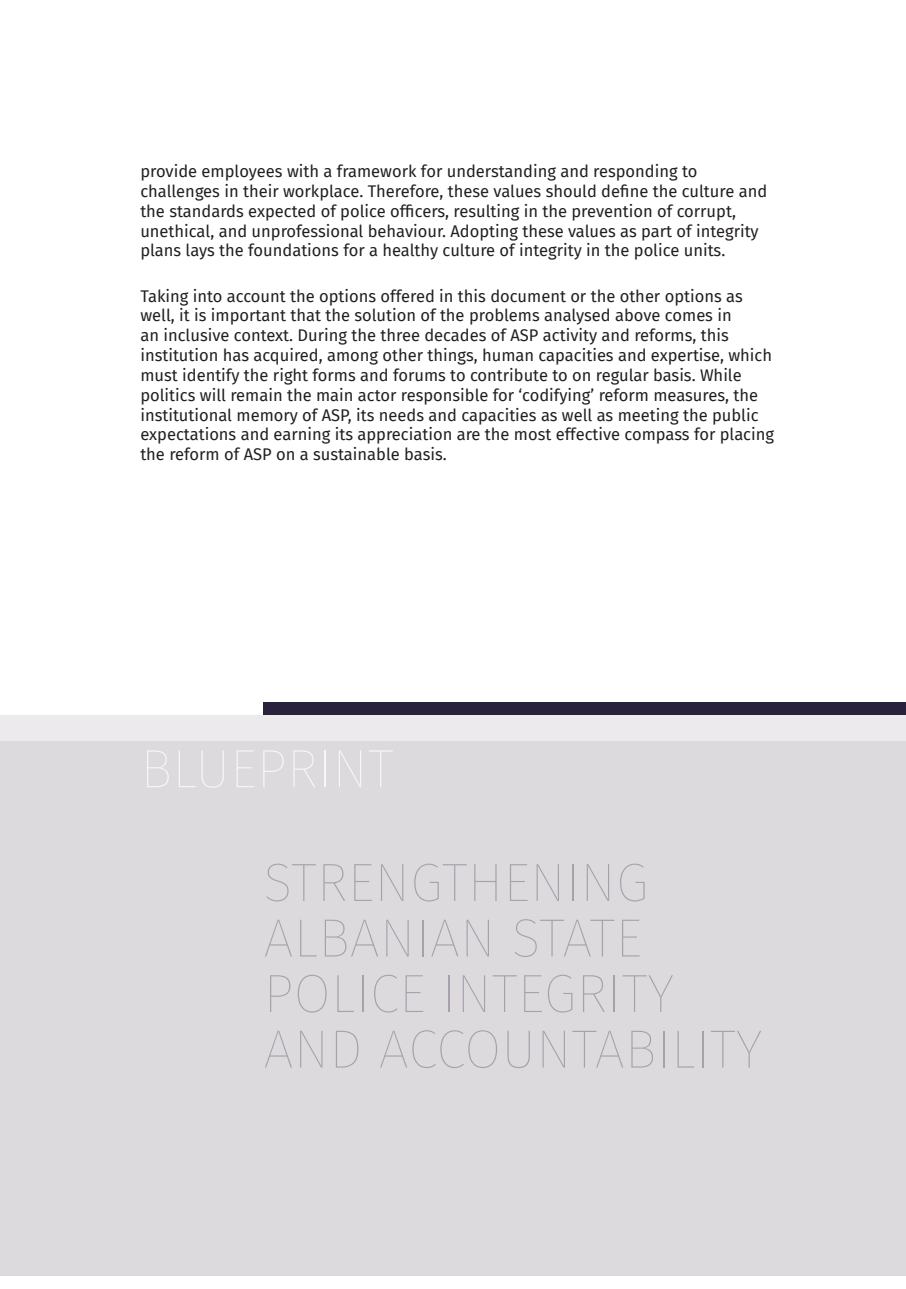
<style>
.page{position:relative;width:906px;height:1289px;background:#fff}
.page>*{position:absolute;margin:0;border:0;box-sizing:border-box;transform-origin:0 0}
.t1{font:100 54px/55.5px "Fira Sans";color:#a8a1ac}
.t2{font:100 54px "Fira Sans";color:#f7f7f8}
.t3{font:16.5px/19.8px "Fira Sans";color:#231f20}
</style>
<div class="page">
<div style="left:263px;top:702px;width:643px;height:534px;background:#2a213d"></div>
<div style="left:0;top:714px;width:906px;height:535px;background:#eceaed"></div>
<div style="left:0;top:741px;width:906px;height:535px;background:#dddade"></div>
<p class="t3" style="left:140px;top:161px;width:628px">provide employees with a framework for understanding and responding to challenges in their workplace. Therefore, these values should define the culture and the standards expected of police officers, resulting in the prevention of corrupt, unethical, and unprofessional behaviour. Adopting these values as part of integrity plans lays the foundations for a healthy culture of integrity in the police units.</p>
<p class="t3" style="left:140px;top:285px;width:635px">Taking into account the options offered in this document or the other options as well, it is important that the solution of the problems analysed above comes in<br>an inclusive context. During the three decades of ASP activity and reforms, this institution has acquired, among other things, human capacities and expertise, which must identify the right forms and forums to contribute to on regular basis. While politics will remain the main actor responsible for ‘codifying’ reform measures, the institutional memory of ASP, its needs and capacities as well as meeting the public expectations and earning its appreciation are the most effective compass for placing the reform of ASP on a sustainable basis.</p>
<h1 class="t2" style="left:140px;top:730px;width:255px">BLUEPRINT</h1>
<h1 class="t1" style="left:263px;top:854px;width:500px">STRENGTHENING<br>ALBANIAN STATE<br>POLICE INTEGRITY<br>AND ACCOUNTABILITY</h1>
</div>
